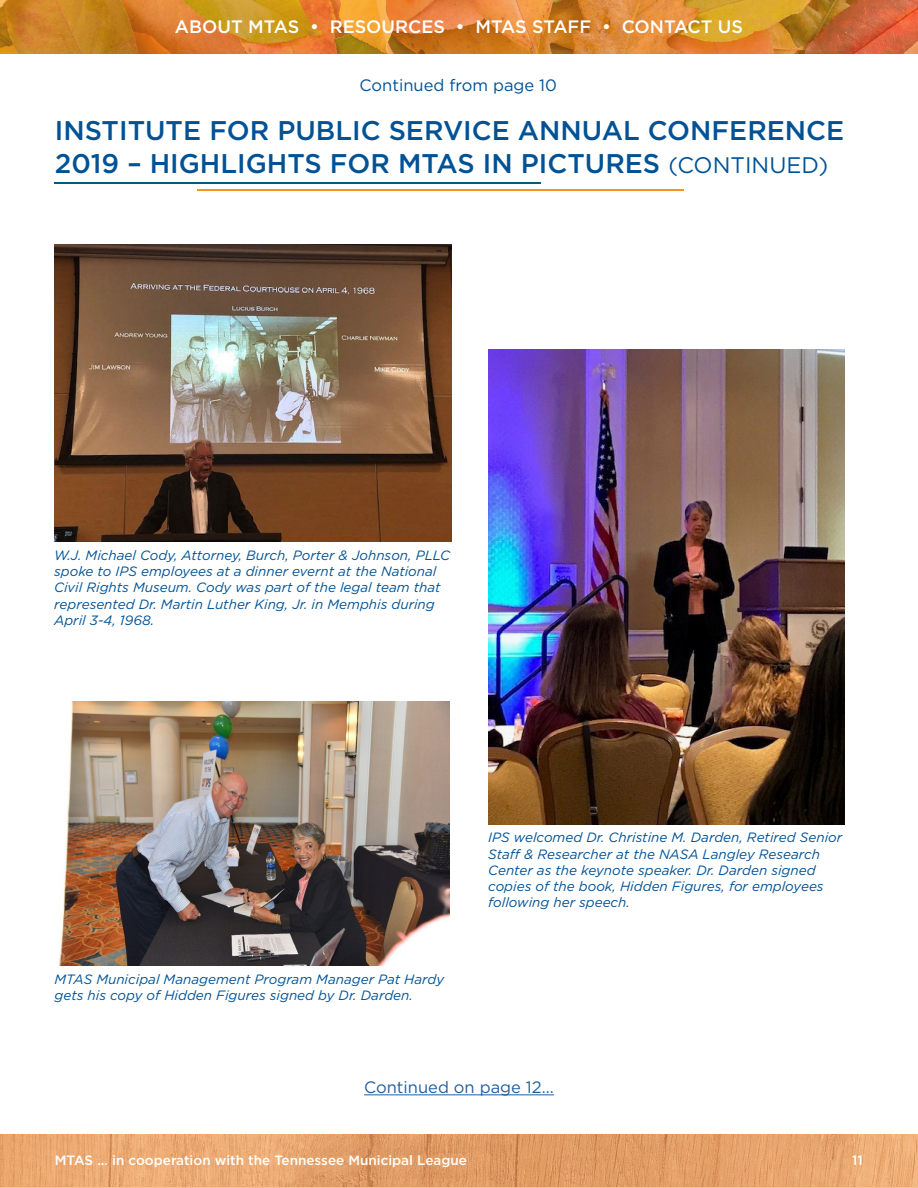
<style>
.page{position:relative;width:918px;height:1188px;background:#fff}
.page>*{position:absolute;margin:0;border:0;box-sizing:border-box;transform-origin:0 0}
.t1{font:500 27px/32.4px "Gotham";color:#005295}
.t2{font:500 18px "Gotham";color:#fff}
.t3{font:16.5px "Gotham";color:#215e9e}
.t4{font:16.5px "Gotham";color:#005295}
.t5{font:italic 13.5px/16.2px "Gotham";color:#005295}
.t6{font:500 13.5px "Gotham";color:#fff}
.s1{font-weight:400;font-size:22.5px}
</style>
<div class="page">
<svg style="left:0;top:1134px;width:918px;height:54px;fill:#e6a36c"></svg>
<img style="left:0;top:0;width:918px;height:54px">
<img style="left:55px;top:244px;width:397px;height:298px">
<img style="left:488px;top:350px;width:356px;height:474px">
<img style="left:58px;top:702px;width:392px;height:264px">
<hr style="left:364px;top:1094px;width:190px;height:1px;background:#215e9e">
<hr style="left:198px;top:190px;width:486px;height:1px;background:#f7941e">
<hr style="left:54px;top:182px;width:486px;height:2px;background:#005a7b">
<h2 class="t2" style="left:175px;top:16px;width:570px">ABOUT MTAS • RESOURCES • MTAS STAFF • CONTACT US</h2>
<p class="t4" style="left:360px;top:74px;width:199px">Continued from page 10</p>
<h1 class="t1" style="left:55px;top:114px;width:791px">INSTITUTE FOR PUBLIC SERVICE ANNUAL CONFERENCE<br>2019 – HIGHLIGHTS FOR MTAS IN PICTURES <span class="s1">(CONTINUED)</span></h1>
<p class="t5" style="left:54px;top:547px;width:397px">W.J. Michael Cody, Attorney, Burch, Porter &amp; Johnson, PLLC spoke to IPS employees at a dinner evernt at the National Civil Rights Museum. Cody was part of the legal team that represented Dr. Martin Luther King, Jr. in Memphis during April 3-4, 1968.</p>
<p class="t5" style="left:55px;top:971px;width:391px">MTAS Municipal Management Program Manager Pat Hardy gets his copy of Hidden Figures signed by Dr. Darden.</p>
<p class="t5" style="left:488px;top:829px;width:356px">IPS welcomed Dr. Christine M. Darden, Retired Senior Staff &amp; Researcher at the NASA Langley Research Center as the keynote speaker. Dr. Darden signed copies of the book, Hidden Figures, for employees following her speech.</p>
<p class="t3" style="left:364px;top:1077px;width:191px">Continued on page 12...</p>
<p class="t6" style="left:55px;top:1152px;width:414px">MTAS ... in cooperation with the Tennessee Municipal League</p>
<p class="t6" style="left:852px;top:1152px;width:12px">11</p>
</div>
